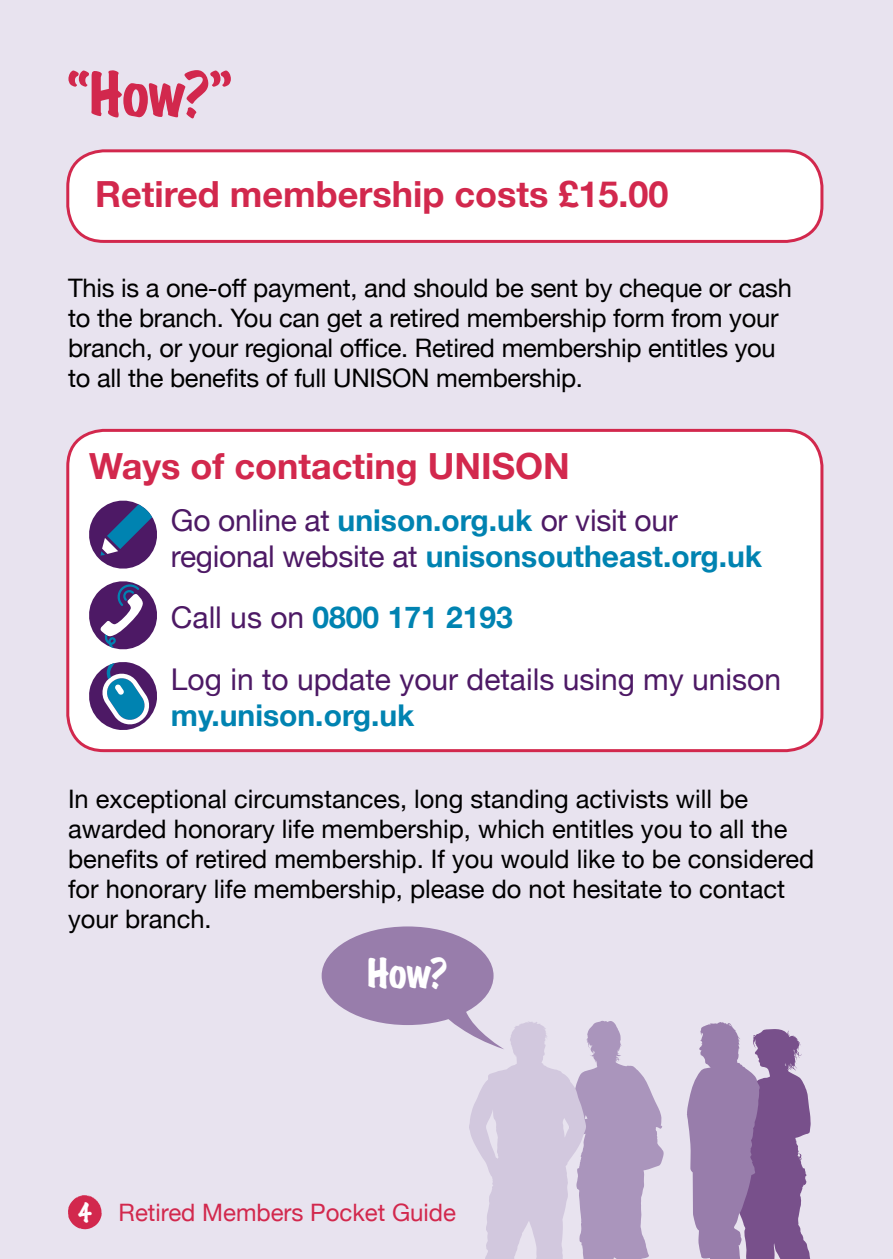
<style>
.page{position:relative;width:893px;height:1259px;background:#e8e3ef}
.page>*{position:absolute;margin:0;border:0;box-sizing:border-box;transform-origin:0 0}
.t1{font:expanded 54px "Marker Felt";color:#d2284d}
.t2{font:700 36px "Helvetica Neue";color:#d2284d}
.t3{font:expanded 36px "Marker Felt";color:#fff}
.t4{font:30px/36px "Helvetica Neue";color:#4d1965}
.t5{font:700 30px "Helvetica Neue";color:#0083b1}
.t6{font:25.5px/30px "Helvetica Neue";color:#000}
.t7{font:24px "Helvetica Neue";color:#d2284d}
.s1{font-weight:700;color:#0083b1}
.s2{font-weight:400;color:#4d1965}
.s3{font-family:"Marker Felt";font-weight:100;color:#fff}
</style>
<div class="page">
<div style="left:68px;top:151px;width:754px;height:90px;background:#fff;border-radius:36px"></div>
<div style="left:66px;top:149px;width:757px;height:94px;border:3px solid #d2284d;border-radius:36px"></div>
<div style="left:322px;top:926px;width:172px;height:99px;background:#987dab;border-radius:50%"></div>
<div style="left:68px;top:430px;width:754px;height:320px;background:#fff;border-radius:36px"></div>
<div style="left:66px;top:429px;width:757px;height:323px;border:3px solid #d2284d;border-radius:36px"></div>
<svg style="left:89px;top:662px;width:68px;height:68px"></svg>
<svg style="left:89px;top:500px;width:68px;height:69px"></svg>
<svg style="left:89px;top:581px;width:68px;height:69px"></svg>
<svg style="left:687px;top:1022px;width:124px;height:237px"></svg>
<svg style="left:446px;top:1011px;width:218px;height:248px"></svg>
<svg style="left:68px;top:1195px;width:34px;height:34px"></svg>
<h1 class="t1" style="left:68px;top:52px;width:165px">“How?”</h1>
<h2 class="t2" style="left:95px;top:166px;width:575px">Retired membership costs £15.00</h2>
<p class="t6" style="left:68px;top:274px;width:725px">This is a one-off payment, and should be sent by cheque or cash to the branch. You can get a retired membership form from your branch, or your regional office. Retired membership entitles you to all the benefits of full UNISON membership.</p>
<h2 class="t2" style="left:89px;top:437px;width:482px">Ways of contacting UNISON</h2>
<p class="t4" style="left:171px;top:504px;width:593px">Go online at <span class="s1">unison.org.uk</span> or visit our regional website at <span class="s1">unisonsoutheast.org.uk</span></p>
<p class="t5" style="left:171px;top:593px;width:343px"><span class="s2">Call us on</span> 0800 171 2193</p>
<p class="t4" style="left:171px;top:662px;width:612px">Log in to update your details using my unison</p>
<p class="t5" style="left:171px;top:691px;width:245px">my.unison.org.uk</p>
<p class="t6" style="left:68px;top:785px;width:748px">In exceptional circumstances, long standing activists will be awarded honorary life membership, which entitles you to all the benefits of retired membership. If you would like to be considered for honorary life membership, please do not hesitate to contact your branch.</p>
<h2 class="t3" style="left:367px;top:945px;width:81px">How?</h2>
<p class="t7" style="left:78px;top:1195px;width:379px"><span class="s3">4</span> Retired Members Pocket Guide</p>
</div>
